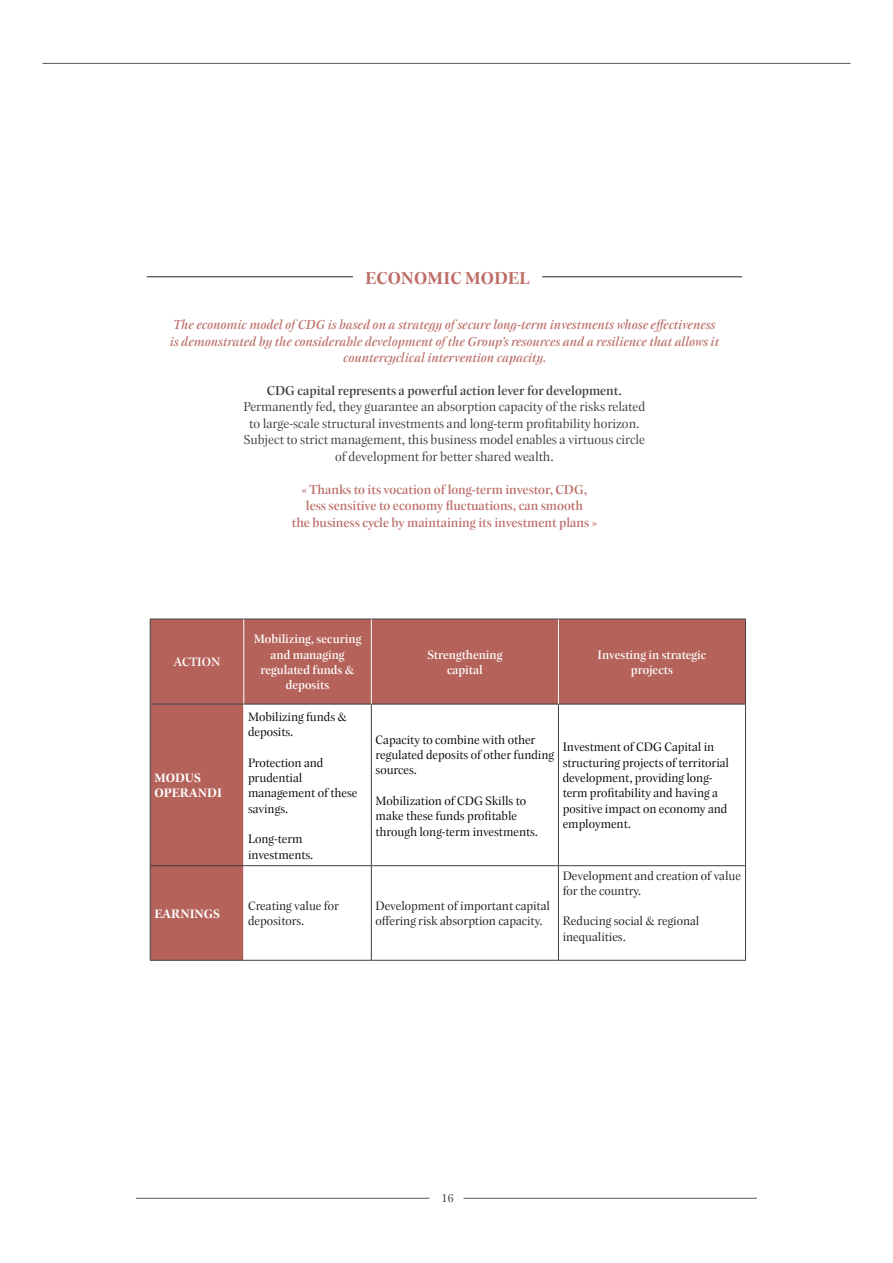
<style>
.page{position:relative;width:893px;height:1263px;background:#fff}
.page>*{position:absolute;margin:0;border:0;box-sizing:border-box;transform-origin:0 0}
.t1{font:700 18px "New Esprit ITC Disp Pro";color:#bc6e67}
.t2{font:13.5px/16.5px "New Esprit ITC Disp Pro";color:#3e3e3f;text-align:center}
.t3{font:italic 500 13.5px/16.5px "New Esprit ITC Disp Pro";color:#bc6e67;text-align:center}
.t4{font:500 13.5px/16.5px "New Esprit ITC Disp Pro";color:#bc6e67;text-align:center}
.t5{font:500 13.5px "New Esprit ITC Disp Pro";color:#3e3e3f}
.t6{font:12.75px/15.3px "New Esprit ITC Disp Pro";color:#070604}
.t7{font:12.75px/15.3px "New Esprit ITC Disp Pro";color:#231f20}
.t8{font:500 12.75px/15.3px "New Esprit ITC Disp Pro";color:#fff;text-align:center}
.t9{font:700 12.75px/15.3px "New Esprit ITC Disp Pro";color:#fff}
.t10{font:12px "New Esprit ITC Disp Pro";color:#3e3e3f}
</style>
<div class="page">
<hr style="left:43px;top:63px;width:807px;height:1px;background:#57585a">
<hr style="left:136px;top:1198px;width:293px;height:1px;background:#57585a">
<hr style="left:463px;top:1198px;width:294px;height:1px;background:#57585a">
<hr style="left:147px;top:276px;width:206px;height:1px;background:#231f20">
<hr style="left:542px;top:276px;width:200px;height:1px;background:#231f20">
<div style="left:151px;top:620px;width:594px;height:84px;background:#b5625b"></div>
<div style="left:151px;top:705px;width:92px;height:255px;background:#b5625b"></div>
<hr style="left:150px;top:619px;width:94px;height:1px;background:#3e3e3f">
<hr style="left:150px;top:619px;width:1px;height:85px;background:#3e3e3f">
<hr style="left:244px;top:619px;width:127px;height:1px;background:#3e3e3f">
<hr style="left:371px;top:619px;width:187px;height:1px;background:#3e3e3f">
<hr style="left:558px;top:619px;width:188px;height:1px;background:#3e3e3f">
<hr style="left:745px;top:619px;width:1px;height:85px;background:#3e3e3f">
<hr style="left:244px;top:704px;width:127px;height:1px;background:#3e3e3f">
<hr style="left:371px;top:704px;width:187px;height:1px;background:#3e3e3f">
<hr style="left:371px;top:704px;width:1px;height:161px;background:#3e3e3f">
<hr style="left:558px;top:704px;width:188px;height:1px;background:#3e3e3f">
<hr style="left:558px;top:704px;width:1px;height:161px;background:#3e3e3f">
<hr style="left:745px;top:704px;width:1px;height:161px;background:#3e3e3f">
<hr style="left:244px;top:865px;width:127px;height:1px;background:#3e3e3f">
<hr style="left:371px;top:865px;width:187px;height:1px;background:#3e3e3f">
<hr style="left:371px;top:866px;width:1px;height:94px;background:#3e3e3f">
<hr style="left:558px;top:865px;width:188px;height:1px;background:#3e3e3f">
<hr style="left:558px;top:866px;width:1px;height:94px;background:#3e3e3f">
<hr style="left:745px;top:866px;width:1px;height:94px;background:#3e3e3f">
<hr style="left:244px;top:960px;width:127px;height:1px;background:#3e3e3f">
<hr style="left:371px;top:960px;width:187px;height:1px;background:#3e3e3f">
<hr style="left:558px;top:960px;width:188px;height:1px;background:#3e3e3f">
<hr style="left:243px;top:619px;width:1px;height:85px;background:#fff">
<hr style="left:371px;top:619px;width:1px;height:85px;background:#fff">
<hr style="left:558px;top:619px;width:1px;height:85px;background:#fff">
<hr style="left:150px;top:704px;width:1px;height:161px;background:#3e3e3f">
<hr style="left:150px;top:866px;width:1px;height:94px;background:#3e3e3f">
<hr style="left:150px;top:704px;width:94px;height:1px;background:#3e3e3f">
<hr style="left:243px;top:704px;width:1px;height:161px;background:#fff">
<hr style="left:150px;top:865px;width:94px;height:1px;background:#3e3e3f">
<hr style="left:150px;top:960px;width:94px;height:1px;background:#3e3e3f">
<h1 class="t1" style="left:365px;top:264px;width:166px">ECONOMIC MODEL</h1>
<p class="t3" style="left:170px;top:316px;width:551px">The economic model of CDG is based on a strategy of secure long-term investments whose effectiveness is demonstrated by the considerable development of the Group’s resources and a resilience that allows it countercyclical intervention capacity.</p>
<p class="t5" style="left:267px;top:381px;width:356px">CDG capital represents a powerful action lever for development.</p>
<p class="t2" style="left:243px;top:398px;width:403px">Permanently fed, they guarantee an absorption capacity of the risks related to large-scale structural investments and long-term profitability horizon.<br>Subject to strict management, this business model enables a virtuous circle of development for better shared wealth.</p>
<p class="t4" style="left:292px;top:481px;width:306px">« Thanks to its vocation of long-term investor, CDG, less sensitive to economy fluctuations, can smooth<br>the business cycle by maintaining its investment plans »</p>
<p class="t8" style="left:174px;top:654px;width:48px">ACTION</p>
<p class="t9" style="left:154px;top:769px;width:69px">MODUS<br>OPERANDI</p>
<p class="t8" style="left:254px;top:631px;width:109px">Mobilizing, securing and managing regulated funds &amp; deposits</p>
<p class="t6" style="left:248px;top:709px;width:101px">Mobilizing funds &amp; deposits.</p>
<p class="t6" style="left:248px;top:755px;width:111px">Protection and prudential management of these savings.</p>
<p class="t6" style="left:248px;top:831px;width:67px">Long-term investments.</p>
<p class="t8" style="left:427px;top:647px;width:77px">Strengthening capital</p>
<p class="t8" style="left:598px;top:647px;width:110px">Investing in strategic projects</p>
<p class="t6" style="left:376px;top:732px;width:180px">Capacity to combine with other regulated deposits of other funding sources.</p>
<p class="t6" style="left:376px;top:793px;width:164px">Mobilization of CDG Skills to make these funds profitable through long-term investments.</p>
<p class="t6" style="left:563px;top:739px;width:168px">Investment of CDG Capital in structuring projects of territorial development, providing long&shy;term profitability and having a positive impact on economy and employment.</p>
<p class="t9" style="left:154px;top:905px;width:17px">EARNINGS</p>
<p class="t7" style="left:248px;top:898px;width:92px">Creating value for depositors.</p>
<p class="t7" style="left:376px;top:898px;width:176px">Development of important capital offering risk absorption capacity.</p>
<p class="t7" style="left:563px;top:867px;width:180px">Development and creation of value for the country.</p>
<p class="t7" style="left:563px;top:913px;width:138px">Reducing social &amp; regional inequalities.</p>
<p class="t10" style="left:441px;top:1190px;width:14px">16</p>
</div>
